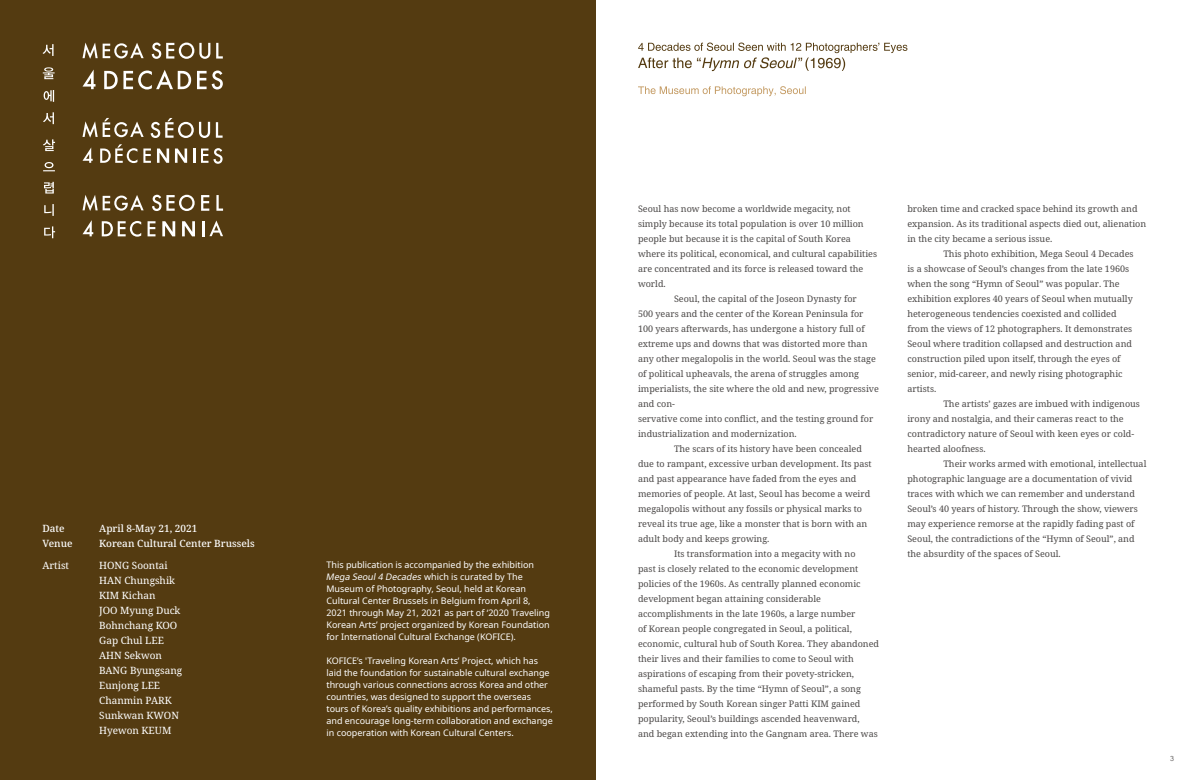
<style>
.page{position:relative;width:1191px;height:780px;background:#fff}
.page>*{position:absolute;margin:0;border:0;box-sizing:border-box;transform-origin:0 0}
.t1{font:10px/15px "Noto Serif";color:#fff}
.t2{font:500 10px/15px "Noto Serif";color:#fff}
.t3{font:9px "Noto Serif";color:#4c4948}
.t4{font:9px/12px "Noto Sans";color:#fff}
.t5{font:7px "Century Gothic";color:#4c4948}
.s1{font-style:italic}
</style>
<div class="page">
<div style="left:0;top:0;width:595px;height:780px;background:#543b11"></div>
<svg style="left:638px;top:43px;width:269px;height:28px"></svg>
<svg style="left:638px;top:86px;width:168px;height:10px"></svg>
<svg style="left:82px;top:43px;width:62px;height:16px"></svg>
<svg style="left:152px;top:43px;width:58px;height:16px"></svg>
<svg style="left:216px;top:43px;width:7px;height:16px"></svg>
<svg style="left:82px;top:69px;width:13px;height:20px"></svg>
<svg style="left:104px;top:70px;width:87px;height:19px"></svg>
<svg style="left:197px;top:70px;width:26px;height:19px"></svg>
<svg style="left:82px;top:195px;width:62px;height:16px"></svg>
<svg style="left:201px;top:195px;width:8px;height:16px"></svg>
<svg style="left:152px;top:195px;width:43px;height:16px"></svg>
<svg style="left:216px;top:195px;width:7px;height:16px"></svg>
<svg style="left:82px;top:220px;width:11px;height:16px"></svg>
<svg style="left:148px;top:221px;width:7px;height:15px"></svg>
<svg style="left:102px;top:221px;width:39px;height:16px"></svg>
<svg style="left:182px;top:221px;width:13px;height:15px"></svg>
<svg style="left:162px;top:221px;width:13px;height:15px"></svg>
<svg style="left:202px;top:220px;width:21px;height:16px"></svg>
<svg style="left:43px;top:44px;width:11px;height:12px"></svg>
<svg style="left:43px;top:67px;width:12px;height:12px"></svg>
<svg style="left:44px;top:90px;width:10px;height:12px"></svg>
<svg style="left:43px;top:112px;width:11px;height:12px"></svg>
<svg style="left:43px;top:139px;width:12px;height:12px"></svg>
<svg style="left:43px;top:162px;width:12px;height:9px"></svg>
<svg style="left:44px;top:182px;width:10px;height:11px"></svg>
<svg style="left:44px;top:204px;width:10px;height:12px"></svg>
<svg style="left:44px;top:226px;width:11px;height:12px"></svg>
<svg style="left:175px;top:148px;width:12px;height:15px"></svg>
<svg style="left:157px;top:148px;width:12px;height:15px"></svg>
<svg style="left:193px;top:148px;width:2px;height:15px"></svg>
<svg style="left:82px;top:147px;width:11px;height:16px"></svg>
<svg style="left:143px;top:148px;width:8px;height:15px"></svg>
<svg style="left:201px;top:148px;width:21px;height:16px"></svg>
<svg style="left:100px;top:144px;width:37px;height:19px"></svg>
<svg style="left:82px;top:118px;width:62px;height:20px"></svg>
<svg style="left:216px;top:122px;width:6px;height:16px"></svg>
<svg style="left:151px;top:118px;width:59px;height:20px"></svg>
<p class="t2" style="left:43px;top:521px;width:32px">Date<br>Venue</p>
<p class="t2" style="left:99px;top:521px;width:157px">April 8-May 21, 2021<br>Korean Cultural Center Brussels</p>
<p class="t1" style="left:99px;top:558px;width:84px">HONG Soontai<br>HAN Chungshik<br>KIM Kichan<br>JOO Myung Duck<br>Bohnchang KOO<br>Gap Chul LEE<br>AHN Sekwon<br>BANG Byungsang<br>Eunjong LEE<br>Chanmin PARK<br>Sunkwan KWON<br>Hyewon KEUM</p>
<p class="t1" style="left:43px;top:558px;width:28px">Artist</p>
<p class="t4" style="left:326px;top:559px;width:225px">This publication is accompanied by the exhibition <span class="s1">Mega Seoul4 Decades</span> which is curated by The Museum of Photography, Seoul, held at Korean Cultural Center Brussels in Belgium from April 8, 2021 through May 21, 2021 as part of ‘2020 Traveling Korean Arts’ project organized by Korean Foundation for International Cultural Exchange (KOFICE).</p>
<p class="t4" style="left:326px;top:655px;width:228px">KOFICE’s 'Traveling Korean Arts’ Project, which has laid the foundation for sustainable cultural exchange through various connections across Korea and other countries, was designed to support the overseas tours of Korea’s quality exhibitions and performances, and encourage long-term collaboration and exchange in cooperation with Korean Cultural Centers.</p>
<p class="t3" style="left:638px;top:202px;width:214px">Seoul has now become a worldwide megacity, not</p>
<p class="t3" style="left:638px;top:217px;width:227px">simply because its total population is over 10 million</p>
<p class="t3" style="left:638px;top:232px;width:214px">people but because it is the capital of South Korea</p>
<p class="t3" style="left:638px;top:247px;width:241px">where its political, economical, and cultural capabilities</p>
<p class="t3" style="left:638px;top:262px;width:227px">are concentrated and its force is released toward the</p>
<p class="t3" style="left:638px;top:277px;width:29px">world.</p>
<p class="t3" style="left:674px;top:292px;width:184px">Seoul, the capital of the Joseon Dynasty for</p>
<p class="t3" style="left:638px;top:307px;width:227px">500 years and the center of the Korean Peninsula for</p>
<p class="t3" style="left:638px;top:322px;width:228px">100 years afterwards, has undergone a history full of</p>
<p class="t3" style="left:638px;top:337px;width:231px">extreme ups and downs that was distorted more than</p>
<p class="t3" style="left:638px;top:352px;width:239px">any other megalopolis in the world. Seoul was the stage</p>
<p class="t3" style="left:638px;top:367px;width:222px">of political upheavals, the arena of struggles among</p>
<p class="t3" style="left:638px;top:382px;width:242px">imperialists, the site where the old and new, progressive</p>
<p class="t3" style="left:638px;top:397px;width:38px">and con-</p>
<p class="t3" style="left:638px;top:412px;width:237px">servative come into conflict, and the testing ground for</p>
<p class="t3" style="left:638px;top:427px;width:160px">industrialization and modernization.</p>
<p class="t3" style="left:674px;top:442px;width:189px">The scars of its history have been concealed</p>
<p class="t3" style="left:638px;top:457px;width:235px">due to rampant, excessive urban development. Its past</p>
<p class="t3" style="left:638px;top:472px;width:220px">and past appearance have faded from the eyes and</p>
<p class="t3" style="left:638px;top:487px;width:234px">memories of people. At last, Seoul has become a weird</p>
<p class="t3" style="left:638px;top:502px;width:226px">megalopolis without any fossils or physical marks to</p>
<p class="t3" style="left:638px;top:517px;width:231px">reveal its true age, like a monster that is born with an</p>
<p class="t3" style="left:638px;top:532px;width:133px">adult body and keeps growing.</p>
<p class="t3" style="left:674px;top:547px;width:183px">Its transformation into a megacity with no</p>
<p class="t3" style="left:638px;top:562px;width:222px">past is closely related to the economic development</p>
<p class="t3" style="left:638px;top:577px;width:224px">policies of the 1960s. As centrally planned economic</p>
<p class="t3" style="left:638px;top:592px;width:184px">development began attaining considerable</p>
<p class="t3" style="left:638px;top:607px;width:219px">accomplishments in the late 1960s, a large number</p>
<p class="t3" style="left:638px;top:622px;width:215px">of Korean people congregated in Seoul, a political,</p>
<p class="t3" style="left:638px;top:637px;width:242px">economic, cultural hub of South Korea. They abandoned</p>
<p class="t3" style="left:638px;top:652px;width:217px">their lives and their families to come to Seoul with</p>
<p class="t3" style="left:638px;top:667px;width:217px">aspirations of escaping from their povety-stricken,</p>
<p class="t3" style="left:638px;top:682px;width:224px">shameful pasts. By the time “Hymn of Seoul”, a song</p>
<p class="t3" style="left:638px;top:697px;width:224px">performed by South Korean singer Patti KIM gained</p>
<p class="t3" style="left:638px;top:712px;width:223px">popularity, Seoul’s buildings ascended heavenward,</p>
<p class="t3" style="left:638px;top:727px;width:241px">and began extending into the Gangnam area. There was</p>
<p class="t3" style="left:907px;top:202px;width:232px">broken time and cracked space behind its growth and</p>
<p class="t3" style="left:907px;top:217px;width:240px">expansion. As its traditional aspects died out, alienation</p>
<p class="t3" style="left:907px;top:232px;width:146px">in the city became a serious issue.</p>
<p class="t3" style="left:943px;top:247px;width:192px">This photo exhibition, Mega Seoul 4 Decades</p>
<p class="t3" style="left:907px;top:262px;width:223px">is a showcase of Seoul’s changes from the late 1960s</p>
<p class="t3" style="left:907px;top:277px;width:214px">when the song “Hymn of Seoul” was popular. The</p>
<p class="t3" style="left:907px;top:293px;width:227px">exhibition explores 40 years of Seoul when mutually</p>
<p class="t3" style="left:907px;top:308px;width:211px">heterogeneous tendencies coexisted and collided</p>
<p class="t3" style="left:907px;top:323px;width:226px">from the views of 12 photographers. It demonstrates</p>
<p class="t3" style="left:907px;top:338px;width:226px">Seoul where tradition collapsed and destruction and</p>
<p class="t3" style="left:907px;top:353px;width:215px">construction piled upon itself, through the eyes of</p>
<p class="t3" style="left:907px;top:368px;width:217px">senior, mid-career, and newly rising photographic</p>
<p class="t3" style="left:907px;top:383px;width:30px">artists.</p>
<p class="t3" style="left:943px;top:398px;width:198px">The artists’ gazes are imbued with indigenous</p>
<p class="t3" style="left:907px;top:413px;width:218px">irony and nostalgia, and their cameras react to the</p>
<p class="t3" style="left:907px;top:428px;width:228px">contradictory nature of Seoul with keen eyes or cold-</p>
<p class="t3" style="left:907px;top:443px;width:80px">hearted aloofness.</p>
<p class="t3" style="left:943px;top:458px;width:204px">Their works armed with emotional, intellectual</p>
<p class="t3" style="left:907px;top:473px;width:226px">photographic language are a documentation of vivid</p>
<p class="t3" style="left:907px;top:488px;width:229px">traces with which we can remember and understand</p>
<p class="t3" style="left:907px;top:503px;width:232px">Seoul’s 40 years of history. Through the show, viewers</p>
<p class="t3" style="left:907px;top:518px;width:229px">may experience remorse at the rapidly fading past of</p>
<p class="t3" style="left:907px;top:533px;width:229px">Seoul, the contradictions of the “Hymn of Seoul”, and</p>
<p class="t3" style="left:907px;top:548px;width:155px">the absurdity of the spaces of Seoul.</p>
<p class="t5" style="left:1170px;top:753px;width:5px">3</p>
</div>
